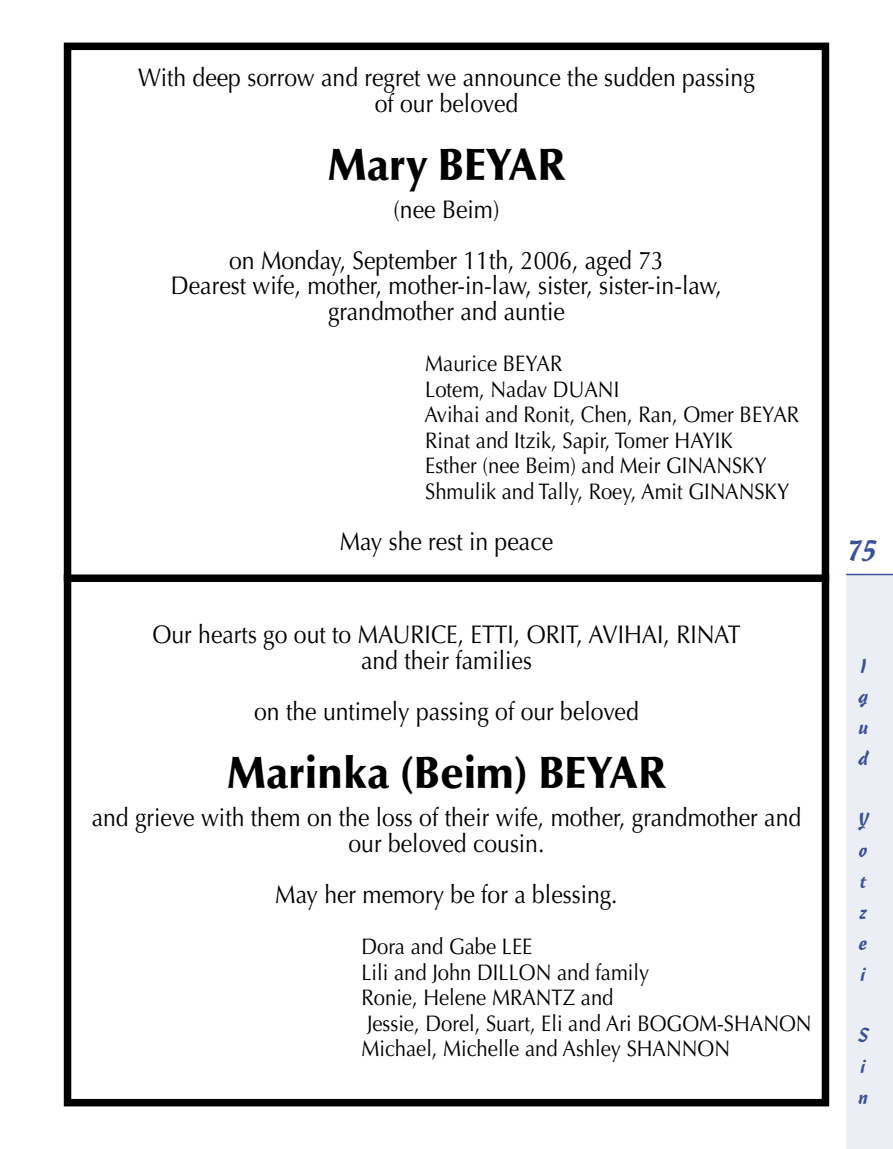
<style>
.page{position:relative;width:893px;height:1149px;background:#fff}
.page>*{position:absolute;margin:0;border:0;box-sizing:border-box;transform-origin:0 0}
.t1{font:900 45px "Optima";color:#000;scale:.95 1}
.t2{font:27px "Cascade Script";color:#3a519a}
.t3{font:25.5px/25.5px "Optima";color:#000;text-align:center;scale:.9 1}
.t4{font:22.5px/25.5px "Optima";color:#000;scale:.9 1}
.t5{font:19.5px/30.8px "Cascade Script";color:#3a519a;text-align:justify}
</style>
<div class="page">
<div style="left:846px;top:574px;width:47px;height:574px;background:#ebeef5"></div>
<hr style="left:846px;top:573px;width:47px;height:2px;background:#3a519a">
<div style="left:64px;top:43px;width:765px;height:1063px;border:8px solid #000"></div>
<div style="left:64px;top:574px;width:765px;height:8px;background:#000"></div>
<p class="t3" style="left:138px;top:65px;width:687px">With deep sorrow and regret we announce the sudden passing of our beloved</p>
<h1 class="t1" style="left:327px;top:138px;width:253px">Mary BEYAR</h1>
<p class="t3" style="left:229px;top:184px;width:485px;line-height:51px">(nee Beim)<br>on Monday, September 11th, 2006, aged 73</p>
<p class="t3" style="left:171px;top:273px;width:614px">Dearest wife, mother, mother-in-law, sister, sister-in-law, grandmother and auntie</p>
<p class="t4" style="left:424px;top:351px;width:418px">Maurice BEYAR<br>Lotem, Nadav DUANI<br>Avihai and Ronit, Chen, Ran, Omer BEYAR<br>Rinat and Itzik, Sapir, Tomer HAYIK<br>Esther (nee Beim) and Meir GINANSKY<br>Shmulik and Tally, Roey, Amit GINANSKY</p>
<p class="t3" style="left:340px;top:528px;width:239px">May she rest in peace</p>
<p class="t3" style="left:152px;top:622px;width:655px">Our hearts go out to MAURICE, ETTI, ORIT, AVIHAI, RINAT and their families</p>
<p class="t3" style="left:254px;top:698px;width:429px">on the untimely passing of our beloved</p>
<h1 class="t1" style="left:226px;top:746px;width:465px">Marinka (Beim) BEYAR</h1>
<p class="t3" style="left:92px;top:805px;width:790px">and grieve with them on the loss of their wife, mother, grandmother and our beloved cousin.</p>
<p class="t3" style="left:275px;top:881px;width:382px">May her memory be for a blessing.</p>
<p class="t4" style="left:361px;top:933px;width:502px">Dora and Gabe LEE<br>Lili and John DILLON and family<br>Ronie, Helene MRANTZ and<br>Jessie, Dorel, Suart, Eli and Ari BOGOM-SHANON<br>Michael, Michelle and Ashley SHANNON</p>
<p class="t2" style="left:846px;top:534px;width:15px">75</p>
<p class="t5" style="left:858px;top:650px;width:11px">I g u d</p>
<p class="t5" style="left:858px;top:803px;width:12px">Y o t z e i</p>
<p class="t5" style="left:858px;top:1019px;width:11px">S i n</p>
</div>
